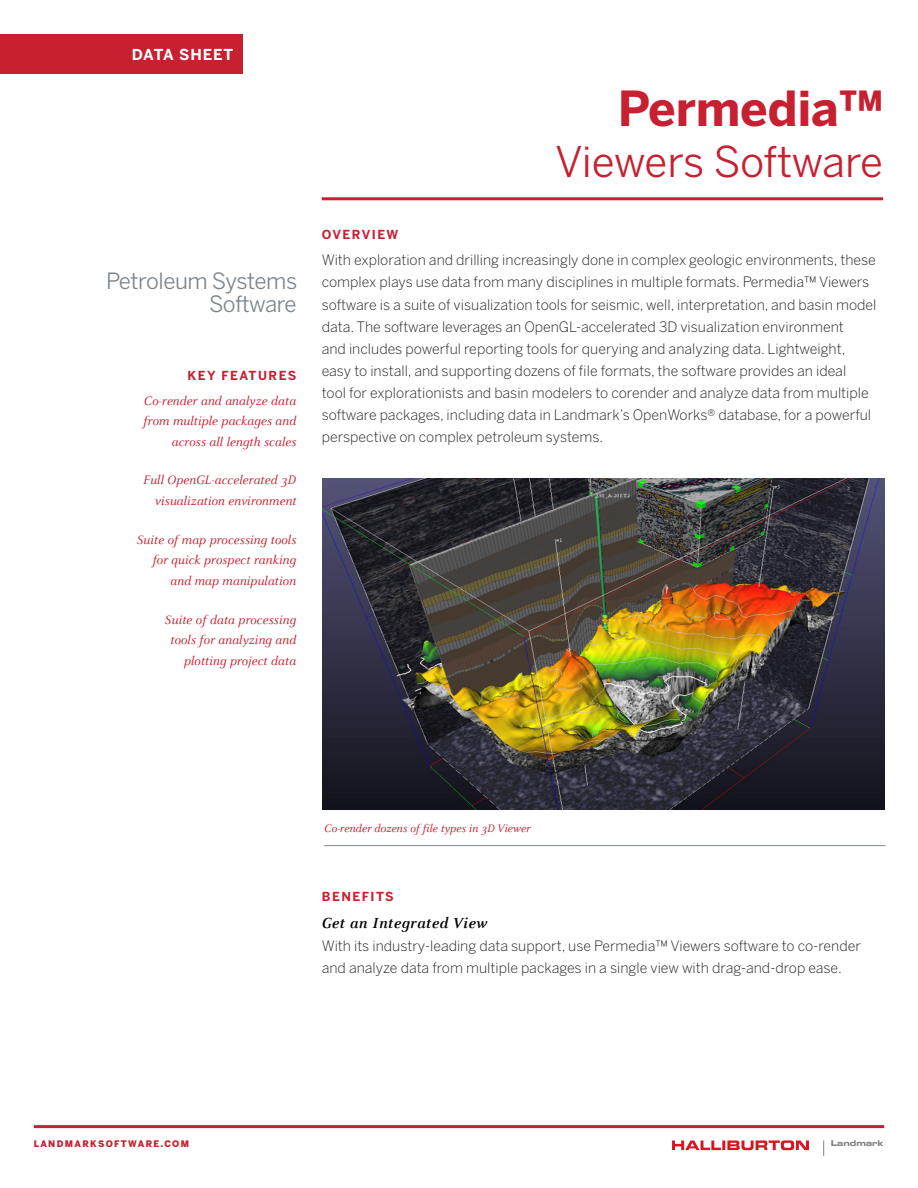
<style>
.page{position:relative;width:918px;height:1188px;background:#fff}
.page>*{position:absolute;margin:0;border:0;box-sizing:border-box;transform-origin:0 0}
.Main_Title_line_1{font:700 48px "Benton Sans";letter-spacing:-.005em;color:#c72031}
.Main_Title_line_2{font:42px "Benton Sans";letter-spacing:-.015em;color:#c72031}
.Software_Title_line{font:22.2px "Benton Sans";letter-spacing:-.03em;color:#7c858c}
.Body_Text_Section_Su{font:italic 700 16.2px "Celeste CE";letter-spacing:.025em;color:#000}
.Document_Title{font:700 15px "Benton Sans";letter-spacing:.05em;color:#fff}
.Body_Text{font:300 14.25px/22px "Benton Sans";color:#231f20}
.Sidebar_Text_red{font:italic 13.5px/20.7px "Celeste CE";color:#c72031;text-align:right}
.Body_Text_Section_He{font:700 12.3px "Benton Sans";letter-spacing:.12em;color:#c72031}
.Sidebar_Text_Section{font:700 12.3px "Benton Sans";letter-spacing:.12em;color:#c72031}
.Photo_Captions{font:italic 12px "Celeste CE";letter-spacing:-.005em;color:#c72031}
.t1{font:900 9px "Benton Sans";letter-spacing:.15em;color:#c72031}
.t2{font:7.95px "Eurostile LT Std Bold Ex 2";color:#808285}
</style>
<div class="page">
<svg style="left:672px;top:1140px;width:137px;height:10px"></svg>
<svg style="left:823px;top:1141px;width:1px;height:15px"></svg>
<hr style="left:34px;top:1125px;width:850px;height:3px;background:#c72031">
<hr style="left:322px;top:197px;width:561px;height:3px;background:#c72031">
<div style="left:0;top:34px;width:243px;height:40px;background:#c72031"></div>
<img style="left:323px;top:478px;width:562px;height:331px">
<hr style="left:324px;top:845px;width:562px;height:1px;background:#7c858c">
<p class="Document_Title" style="left:132px;top:45px;width:103px">DATA SHEET</p>
<p class="Software_Title_line" style="left:106px;top:268px;width:193px">Petroleum Systems</p>
<p class="Software_Title_line" style="left:209px;top:291px;width:89px">Software</p>
<p class="Sidebar_Text_Section" style="left:187px;top:368px;width:111px">KEY FEATURES</p>
<p class="Sidebar_Text_red" style="left:143px;top:390px;width:154px">Co-render and analyze data from multiple packages and across all length scales</p>
<p class="Sidebar_Text_red" style="left:143px;top:470px;width:155px">Full OpenGL-accelerated 3D visualization environment</p>
<p class="Sidebar_Text_red" style="left:136px;top:529px;width:161px">Suite of map processing tools for quick prospect ranking and map manipulation</p>
<p class="Sidebar_Text_red" style="left:165px;top:609px;width:133px">Suite of data processing tools for analyzing and plotting project data</p>
<p class="Main_Title_line_1" style="left:618px;top:80px;width:267px">Permedia™</p>
<p class="Main_Title_line_2" style="left:555px;top:137px;width:329px">Viewers Software</p>
<p class="Body_Text_Section_He" style="left:322px;top:227px;width:78px">OVERVIEW</p>
<p class="Body_Text" style="left:322px;top:249px;width:556px">With exploration and drilling increasingly done in complex geologic environments, these complex plays use data from many disciplines in multiple formats. Permedia™ Viewers software is a suite of visualization tools for seismic, well, interpretation, and basin model data. The software leverages an OpenGL-accelerated 3D visualization environment<br>and includes powerful reporting tools for querying and analyzing data. Lightweight, easy to install, and supporting dozens of file formats, the software provides an ideal<br>tool for explorationists and basin modelers to corender and analyze data from multiple software packages, including data in Landmark’s OpenWorks® database, for a powerful perspective on complex petroleum systems.</p>
<p class="Photo_Captions" style="left:324px;top:821px;width:208px">Co-render dozens of file types in 3D Viewer</p>
<p class="Body_Text_Section_He" style="left:322px;top:889px;width:74px">BENEFITS</p>
<p class="Body_Text_Section_Su" style="left:322px;top:914px;width:167px">Get an Integrated View</p>
<p class="Body_Text" style="left:322px;top:934px;width:541px">With its industry-leading data support, use Permedia™ Viewers software to co-render and analyze data from multiple packages in a single view with drag-and-drop ease.</p>
<p class="t1" style="left:34px;top:1138px;width:157px">LANDMARKSOFTWARE.COM</p>
<p class="t2" style="left:831px;top:1138px;width:54px">Landmark</p>
</div>
